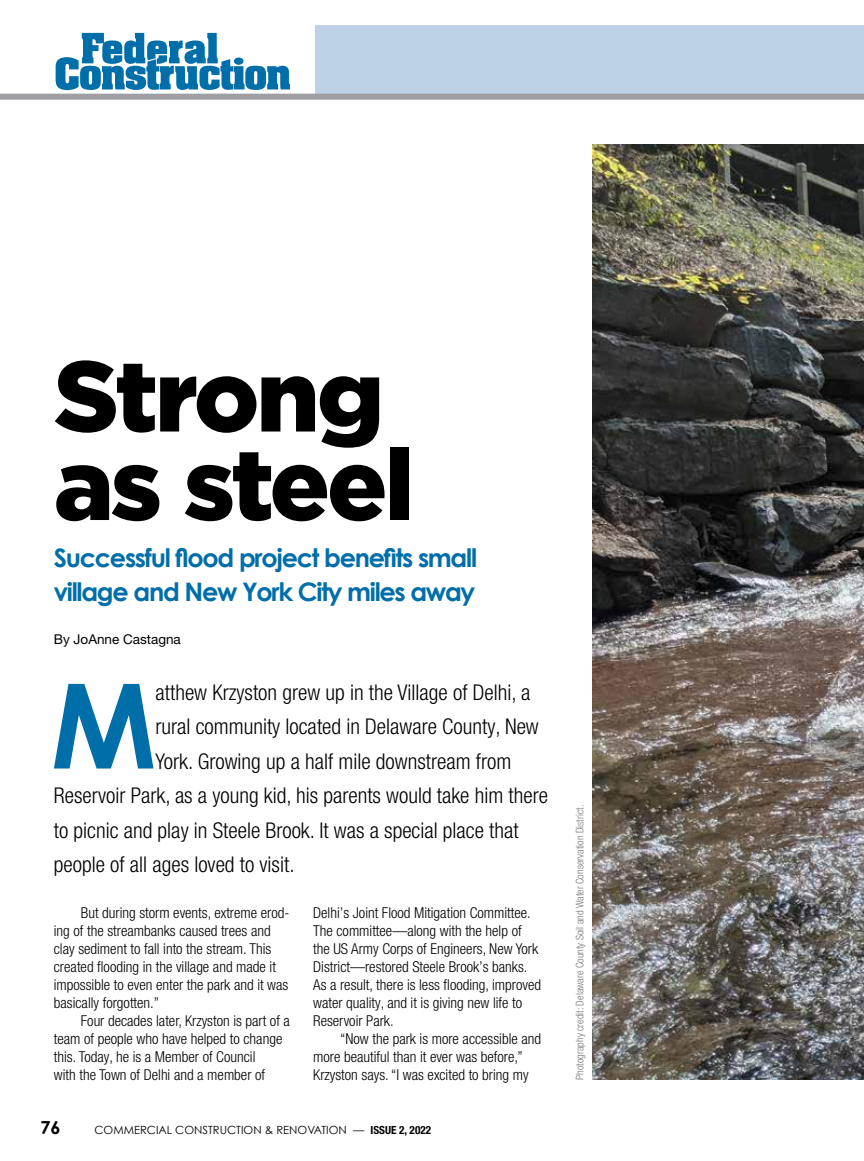
<style>
.page{position:relative;width:864px;height:1161px;background:#fff}
.page>*{position:absolute;margin:0;border:0;box-sizing:border-box;transform-origin:0 0}
.t1{font:700 117.75px "Century Gothic";color:#006ea9}
.t2{font:900 99.9px/88.5px "Gotham HTF";letter-spacing:-.03em;color:#000}
.t3{font:700 25.5px/34.5px "Century Gothic";letter-spacing:-.05em;color:#006ea9}
.t4{font:300 condensed 21.75px "Helvetica Neue LT Pro";color:#000}
.t5{font:700 18px "Century Gothic";color:#000}
.t6{font:300 condensed 15px/18px "Helvetica Neue LT Pro";color:#000}
.t7{font:13.5px "Helvetica Neue LT Pro";color:#000}
.t8{font:11.25px "Century Gothic";color:#000}
.t9{font:300 condensed 10.5px "Helvetica Neue LT Pro";color:#77787b}
.s1{font-family:"Helvetica Neue LT Pro";font-weight:700;font-stretch:condensed}
</style>
<div class="page">
<div style="left:316px;top:25px;width:548px;height:69px;background:#bed2e7"></div>
<svg style="left:56px;top:33px;width:234px;height:57px"></svg>
<div style="left:0;top:94px;width:864px;height:6px;background:#9d9fa2"></div>
<img style="left:593px;top:144px;width:271px;height:936px">
<h2 class="t2" style="left:54px;top:350px;width:362px">Strong as steel</h2>
<h3 class="t3" style="left:54px;top:540px;width:425px">Successful flood project benefits small village and New York City miles away</h3>
<p class="t7" style="left:54px;top:631px;width:129px">By JoAnne Castagna</p>
<h1 class="t1" style="left:51px;top:652px;width:108px">M</h1>
<h3 class="t4" style="left:156px;top:679px;width:376px">atthew Krzyston grew up in the Village of Delhi, a</h3>
<h3 class="t4" style="left:156px;top:714px;width:385px">rural community located in Delaware County, New</h3>
<h3 class="t4" style="left:156px;top:748px;width:357px">York. Growing up a half mile downstream from</h3>
<h3 class="t4" style="left:54px;top:783px;width:496px">Reservoir Park, as a young kid, his parents would take him there</h3>
<h3 class="t4" style="left:54px;top:817px;width:466px">to picnic and play in Steele Brook. It was a special place that</h3>
<h3 class="t4" style="left:54px;top:852px;width:242px">people of all ages loved to visit.</h3>
<p class="t6" style="left:54px;top:904px;width:237px;text-indent:27px">But during storm events, extreme erod&shy;ing of the streambanks caused trees and clay sediment to fall into the stream. This created flooding in the village and made it impossible to even enter the park and it was basically forgotten.”</p>
<p class="t6" style="left:54px;top:1012px;width:238px;text-indent:27px">Four decades later, Krzyston is part of a team of people who have helped to change this. Today, he is a Member of Council<br>with the Town of Delhi and a member of</p>
<p class="t6" style="left:313px;top:904px;width:229px">Delhi’s Joint Flood Mitigation Committee.<br>The committee—along with the help of the US Army Corps of Engineers, New York District—restored Steele Brook’s banks.<br>As a result, there is less flooding, improved water quality, and it is giving new life to Reservoir Park.</p>
<p class="t6" style="left:313px;top:1030px;width:229px;text-indent:27px">“Now the park is more accessible and more beautiful than it ever was before,”<br>Krzyston says. “I was excited to bring my</p>
<p class="t5" style="left:40px;top:1116px;width:22px">76</p>
<p class="t8" style="left:94px;top:1123px;width:338px">COMMERCIAL CONSTRUCTION &amp; RENOVATION — <span class="s1">ISSUE 2, 2022</span></p>
<p class="t9" style="left:574px;top:1080px;width:277px;rotate:-90deg">Photography credit: Delaware County Soil and Water Conservation District.</p>
</div>
